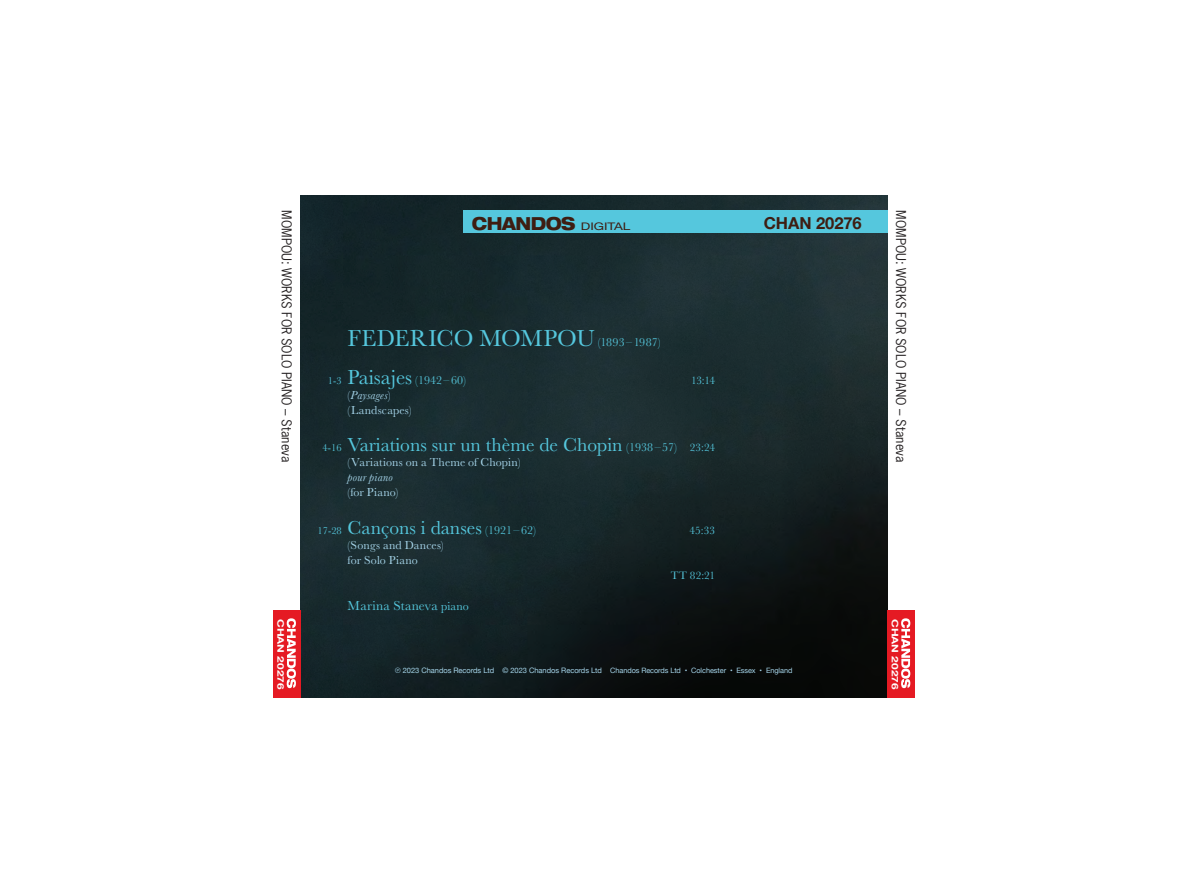
<style>
.page{position:relative;width:1188px;height:893px;background:#fff}
.page>*{position:absolute;margin:0;border:0;box-sizing:border-box;transform-origin:0 0}
.TL_-_Composer{font:24px "Baskerville";letter-spacing:.005em;color:#55c7dd}
.TL_-_Subtitle{font:19.5px "Baskerville";color:#55c7dd}
.t1{font:800 expanded 18px "Helvetica Neue";letter-spacing:-.03em;color:#3e1d12;scale:.89 1}
.t2{font:700 16.5px "Helvetica Neue";letter-spacing:-.005em;color:#3e1d12}
.TL_-_Artist{font:13.5px "Baskerville";letter-spacing:.025em;color:#55c7dd}
.TL_-_Title_of_Disc{font:12.75px "News Gothic Std";color:#231f20}
.TL_-_Pieces{font:12px "Baskerville";letter-spacing:.015em;color:#a5d4e9}
.TL_-_Subtitle-2{font:12px "Baskerville";color:#55c7dd}
.TL_-_Pieces-2{font:italic 12px "Baskerville";letter-spacing:.02em;color:#a5d4e9}
.TL_-_Subtitle-3{font:11.25px "Baskerville";letter-spacing:-.01em;color:#55c7dd}
.TL_-_Pieces-3{font:11.25px "Baskerville";color:#55c7dd}
.t3{font:700 9px "Helvetica Neue";color:#fff;scale:1.32 1}
.t4{font:7.5px "Helvetica Neue";letter-spacing:-.005em;color:#a5d4e9}
.s1{font-weight:400;font-stretch:normal;font-size:10.5px}
.s2{font-size:12px}
.s3{font-size:10.5px}
.s4{font-size:21px}
.s5{font-style:normal}
.s6{font-size:11.25px}
.s7{font-family:"Helvetica"}
.s8{font-style:inherit}
.s9{font-size:7.35px}
</style>
<div class="page">
<img style="left:301px;top:195px;width:586px;height:502px">
<div style="left:273px;top:610px;width:28px;height:87px;background:#e51a23"></div>
<div style="left:887px;top:610px;width:28px;height:87px;background:#e51a23"></div>
<div style="left:463px;top:210px;width:424px;height:23px;background:#55c7dd"></div>
<svg style="left:287px;top:618px;width:9px;height:70px"></svg>
<svg style="left:901px;top:618px;width:9px;height:70px"></svg>
<p class="TL_-_Title_of_Disc" style="left:295px;top:210px;width:253px;rotate:90deg">MOMPOU: WORKS FOR SOLO PIANO – Staneva</p>
<p class="TL_-_Title_of_Disc" style="left:909px;top:210px;width:253px;rotate:90deg">MOMPOU: WORKS FOR SOLO PIANO – Staneva</p>
<p class="t1" style="left:472px;top:211px;width:180px">CHANDOS <span class="s1">DIGITAL</span></p>
<p class="t2" style="left:764px;top:210px;width:99px">CHAN 20276</p>
<p class="TL_-_Composer" style="left:348px;top:323px;width:315px">FEDERICO MOMPOU <span class="s2">(1893–1987)</span></p>
<p class="TL_-_Subtitle-2" style="left:328px;top:372px;width:140px"><span class="s3">1-3</span> <span class="s4">Paisajes</span> (1942 –60)</p>
<p class="TL_-_Subtitle-3" style="left:691px;top:373px;width:26px">13:14</p>
<p class="TL_-_Pieces-2" style="left:348px;top:387px;width:44px"><span class="s5">(</span>Paysages<span class="s5">)</span></p>
<p class="TL_-_Pieces" style="left:348px;top:402px;width:66px">(Landscapes)</p>
<p class="TL_-_Subtitle" style="left:323px;top:432px;width:394px"><span class="s3">4-16</span> Variations sur un thème de Chopin <span class="s2">(1938 –57)</span> <span class="s6">23:24</span></p>
<p class="TL_-_Pieces" style="left:348px;top:454px;width:175px">(Variations on a Theme of Chopin)</p>
<p class="TL_-_Pieces-2" style="left:348px;top:469px;width:47px">pour piano</p>
<p class="TL_-_Pieces" style="left:348px;top:484px;width:52px">(for Piano)</p>
<p class="TL_-_Subtitle" style="left:318px;top:515px;width:220px"><span class="s3">17-28</span> Cançons i danses <span class="s2">(1921–62)</span></p>
<p class="TL_-_Subtitle-3" style="left:690px;top:523px;width:27px">45:33</p>
<p class="TL_-_Pieces" style="left:348px;top:537px;width:98px">(Songs and Dances)</p>
<p class="TL_-_Pieces" style="left:348px;top:552px;width:72px">for Solo Piano</p>
<p class="TL_-_Pieces-3" style="left:671px;top:568px;width:46px">TT 82:21</p>
<p class="TL_-_Artist" style="left:348px;top:597px;width:123px">Marina Staneva <span class="s2">piano</span></p>
<p class="t3" style="left:288px;top:618px;width:55px;rotate:90deg">CHAN 20276</p>
<p class="t4" style="left:395px;top:664px;width:399px"><span class="s7">℗</span> 2023 Chandos Records Ltd <span class="s8">©</span> 2023 Chandos Records Ltd <span class="s9">Chandos Records Ltd • Colchester • Essex • England</span></p>
<p class="t3" style="left:902px;top:618px;width:55px;rotate:90deg">CHAN 20276</p>
</div>
